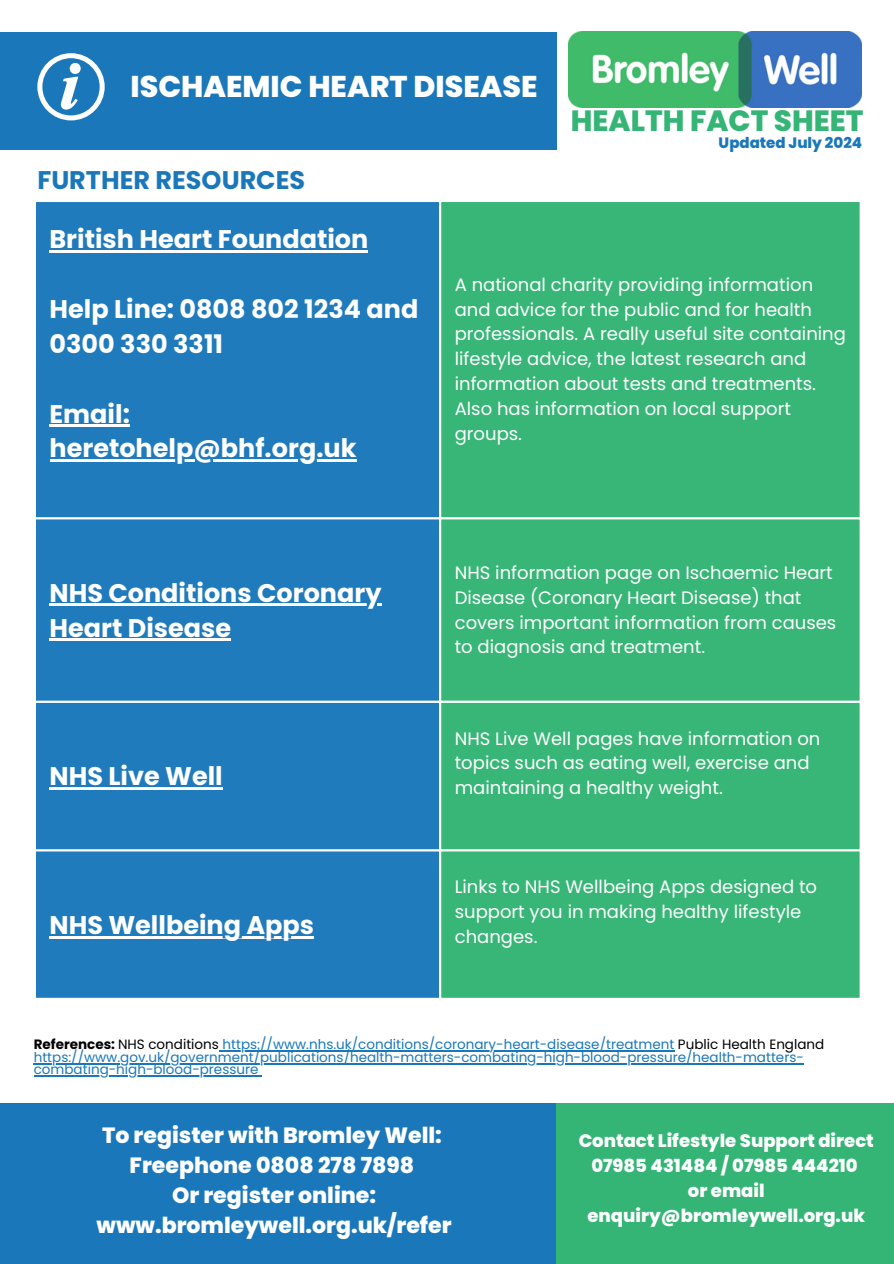
<style>
.page{position:relative;width:894px;height:1264px;background:#fff}
.page>*{position:absolute;margin:0;border:0;box-sizing:border-box;transform-origin:0 0}
.t1{font:800 30px "Poppins";color:#fff}
.t2{font:800 29.25px "Poppins";color:#34b575}
.t3{font:700 25.5px/34.8px "Poppins";color:#fff}
.t4{font:700 25.5px "Poppins";color:#1a78ba}
.t5{font:800 22.05px/30.2px "Poppins";color:#fff;text-align:center}
.t6{font:18px/24.8px "Poppins";color:#fff}
.t7{font:800 18px/24.8px "Poppins";color:#fff;text-align:center}
.t8{font:800 15px "Poppins";color:#1a78ba}
.t9{font:13.5px "Poppins";color:#1a78ba}
.s1{font-weight:700;color:#000}
.s2{color:#000}
</style>
<div class="page">
<div style="left:0;top:32px;width:556px;height:117px;background:#1a78ba"></div>
<div style="left:0;top:1103px;width:556px;height:160px;background:#1a78ba"></div>
<div style="left:556px;top:1103px;width:337px;height:160px;background:#34b575"></div>
<div style="left:36px;top:202px;width:403px;height:795px;background:#1f7bbb"></div>
<div style="left:441px;top:202px;width:418px;height:795px;background:#38b678"></div>
<hr style="left:49px;top:250px;width:319px;height:2px;background:#fff">
<hr style="left:49px;top:425px;width:81px;height:2px;background:#fff">
<hr style="left:49px;top:459px;width:307px;height:3px;background:#fff">
<hr style="left:49px;top:604px;width:332px;height:2px;background:#fff">
<hr style="left:49px;top:638px;width:182px;height:3px;background:#fff">
<hr style="left:49px;top:787px;width:174px;height:2px;background:#fff">
<hr style="left:49px;top:935px;width:265px;height:3px;background:#fff">
<hr style="left:34px;top:517px;width:827px;height:2px;background:#fff">
<hr style="left:34px;top:700px;width:827px;height:3px;background:#fff">
<hr style="left:34px;top:849px;width:827px;height:2px;background:#fff">
<svg style="left:37px;top:53px;width:68px;height:67px"></svg>
<hr style="left:219px;top:1050px;width:455px;height:1px;background:#1a78ba">
<hr style="left:34px;top:1062px;width:769px;height:2px;background:#1a78ba">
<hr style="left:34px;top:1075px;width:224px;height:1px;background:#1a78ba">
<img style="left:568px;top:31px;width:293px;height:77px">
<h1 class="t1" style="left:130px;top:65px;width:408px">ISCHAEMIC HEART DISEASE</h1>
<p class="t4" style="left:37px;top:162px;width:269px">FURTHER RESOURCES</p>
<h3 class="t3" style="left:49px;top:222px;width:320px">British Heart Foundation</h3>
<p class="t2" style="left:570px;top:100px;width:294px">HEALTH FACT SHEET</p>
<p class="t8" style="left:718px;top:132px;width:145px">Updated July 2024</p>
<h3 class="t3" style="left:49px;top:291px;width:370px">Help Line: 0808 802 1234 and<br>0300 330 3311</h3>
<h3 class="t3" style="left:49px;top:396px;width:308px">Email: heretohelp@bhf.org.uk</h3>
<p class="t6" style="left:454px;top:272px;width:392px">A national charity providing information and advice for the public and for health professionals. A really useful site containing lifestyle advice, the latest research and information about tests and treatments.<br>Also has information on local support groups.</p>
<h3 class="t3" style="left:49px;top:575px;width:333px">NHS Conditions Coronary<br>Heart Disease</h3>
<h3 class="t3" style="left:49px;top:758px;width:175px">NHS Live Well</h3>
<h3 class="t3" style="left:49px;top:907px;width:266px">NHS Wellbeing Apps</h3>
<p class="t6" style="left:454px;top:560px;width:383px">NHS information page on Ischaemic Heart Disease (Coronary Heart Disease) that covers important information from causes to diagnosis and treatment.</p>
<p class="t6" style="left:454px;top:726px;width:367px">NHS Live Well pages have information on topics such as eating well, exercise and maintaining a healthy weight.</p>
<p class="t6" style="left:454px;top:874px;width:364px">Links to NHS Wellbeing Apps designed to support you in making healthy lifestyle changes.</p>
<h5 class="t9" style="left:34px;top:1035px;width:791px"><span class="s1">References:</span> <span class="s2">NHS conditions</span> https://www.nhs.uk/conditions/coronary-heart-disease/treatment <span class="s2">Public Health England</span></h5>
<p class="t9" style="left:34px;top:1047px;width:771px">https://www.gov.uk/government/publications/health-matters-combating-high-blood-pressure/health-matters-</p>
<p class="t9" style="left:34px;top:1060px;width:226px">combating-high-blood-pressure</p>
<p class="t5" style="left:97px;top:1120px;width:356px">To register with Bromley Well:<br>Freephone 0808 278 7898<br>Or register online: www.bromleywell.org.uk/refer</p>
<h1 class="t7" style="left:578px;top:1128px;width:296px">Contact Lifestyle Support direct<br>07985 431484 / 07985 444210<br>or email enquiry@bromleywell.org.uk</h1>
</div>
